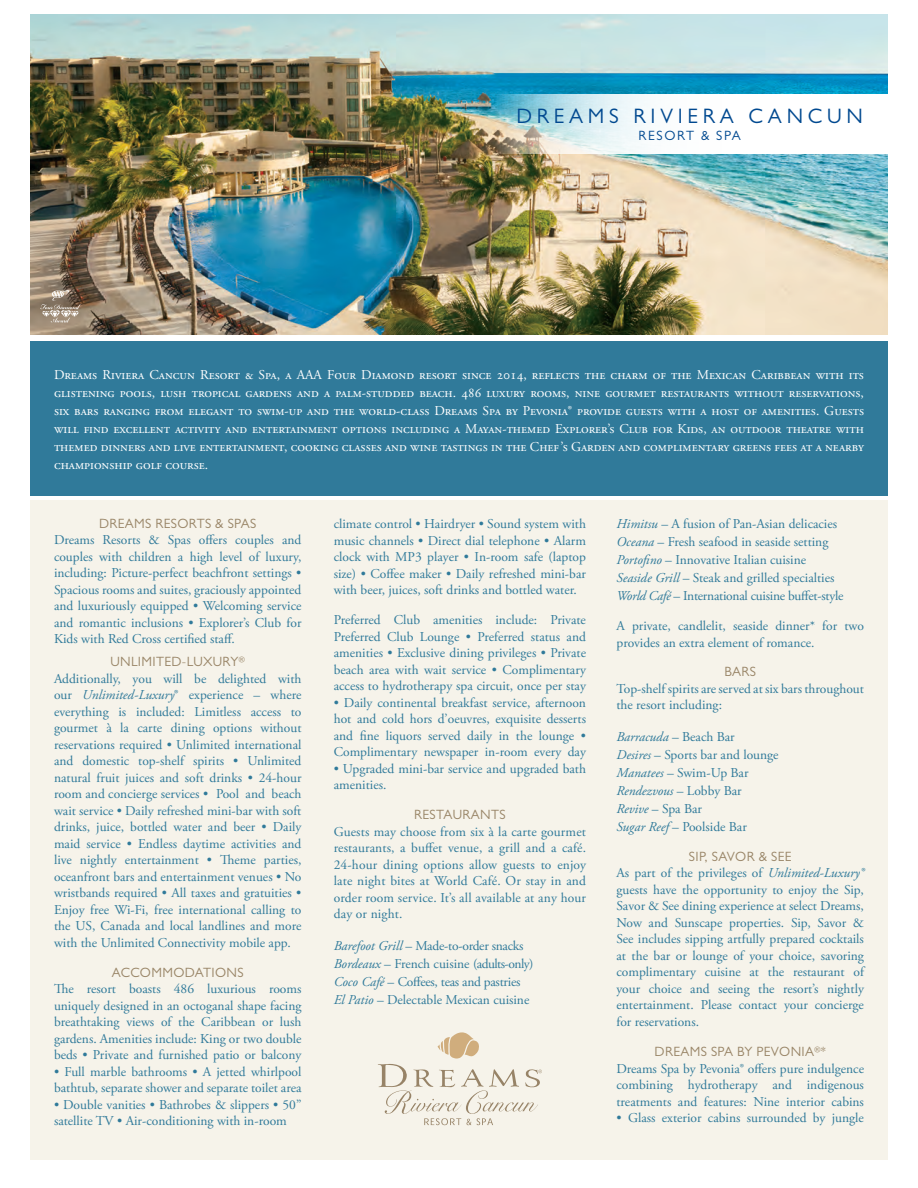
<style>
.page{position:relative;width:918px;height:1188px;background:#fff}
.page>*{position:absolute;margin:0;border:0;box-sizing:border-box;transform-origin:0 0}
.t1{font:21px "Gill Sans MT Pro";letter-spacing:.225em;color:#014990}
.t2{font:13.5px/16.5px "Adobe Garamond Pro";letter-spacing:-.01em;color:#307a9a;text-align:justify}
.t3{font:13.5px/18px "Adobe Garamond Pro";color:#fff;text-align:justify}
.t4{font:13.5px/18px "Adobe Garamond Pro";letter-spacing:-.03em;color:#307a9a}
.t5{font:13.5px "Gill Sans MT Pro";letter-spacing:.025em;color:#998567}
.t6{font:13.5px "Gill Sans MT Pro";letter-spacing:.125em;color:#014990}
.s1{font-style:italic}
</style>
<div class="page">
<img style="left:30px;top:14px;width:858px;height:321px">
<div style="left:30px;top:500px;width:858px;height:660px;background:#f6f3ea"></div>
<div style="left:30px;top:342px;width:858px;height:154px;background:#307a9a"></div>
<svg style="left:378px;top:1032px;width:164px;height:93px"></svg>
<svg style="left:495px;top:94px;width:393px;height:60px"></svg>
<svg style="left:41px;top:290px;width:40px;height:33px"></svg>
<h1 class="t1" style="left:516px;top:104px;width:348px">DREAMS RIVIERA CANCUN</h1>
<p class="t6" style="left:638px;top:127px;width:104px">RESORT &amp; SPA</p>
<p class="t3" style="left:54px;top:366px;width:812px">Dreams Riviera Cancun Resort &amp; Spa, a AAA Four Diamond resort since 2014, reflects the charm of the Mexican Caribbean with its glistening pools, lush tropical gardens and a palm-studded beach. 486 luxury rooms, nine gourmet restaurants without reservations, six bars ranging from elegant to swim-up and the world-class Dreams Spa by Pevonia® provide guests with a host of amenities. Guests will find excellent activity and entertainment options including a Mayan-themed Explorer’s Club for Kids, an outdoor theatre with themed dinners and live entertainment, cooking classes and wine tastings in the Chef’s Garden and complimentary greens fees at a nearby championship golf course.</p>
<p class="t5" style="left:99px;top:515px;width:159px">DREAMS RESORTS &amp; SPAS</p>
<p class="t2" style="left:54px;top:532px;width:249px">Dreams Resorts &amp; Spas offers couples and couples with children a high level of luxury, including: Picture-perfect beachfront settings • Spacious rooms and suites, graciously appointed and luxuriously equipped • Welcoming service and romantic inclusions • Explorer’s Club for Kids with Red Cross certified staff.</p>
<p class="t5" style="left:110px;top:654px;width:136px">UNLIMITED-LUXURY<sup>®</sup></p>
<p class="t2" style="left:54px;top:671px;width:249px">Additionally, you will be delighted with our <span class="s1">Unlimited-Luxury</span>® experience – where everything is included: Limitless access to gourmet à la carte dining options without reservations required • Unlimited international and domestic top-shelf spirits • Unlimited natural fruit juices and soft drinks • 24-hour room and concierge services • Pool and beach wait service • Daily refreshed mini-bar with soft drinks, juice, bottled water and beer • Daily maid service • Endless daytime activities and live nightly entertainment • Theme parties, oceanfront bars and entertainment venues • No wristbands required • All taxes and gratuities • Enjoy free Wi-Fi, free international calling to the US, Canada and local landlines and more with the Unlimited Connectivity mobile app.</p>
<p class="t5" style="left:112px;top:964px;width:133px">ACCOMMODATIONS</p>
<p class="t2" style="left:54px;top:981px;width:249px">The resort boasts 486 luxurious rooms uniquely designed in an octoganal shape facing breathtaking views of the Caribbean or lush gardens. Amenities include: King or two double beds • Private and furnished patio or balcony</p>
<p class="t2" style="left:54px;top:1064px;width:249px">• Full marble bathrooms • A jetted whirlpool bathtub, separate shower and separate toilet area</p>
<p class="t2" style="left:54px;top:1097px;width:249px">• Double vanities • Bathrobes &amp; slippers • 50” satellite TV • Air-conditioning with in-room</p>
<p class="t2" style="left:334px;top:516px;width:254px">climate control • Hairdryer • Sound system with music channels • Direct dial telephone • Alarm clock with MP3 player • In-room safe (laptop size) • Coffee maker • Daily refreshed mini-bar with beer, juices, soft drinks and bottled water.</p>
<p class="t2" style="left:334px;top:612px;width:254px">Preferred Club amenities include: Private Preferred Club Lounge • Preferred status and amenities • Exclusive dining privileges • Private beach area with wait service • Complimentary access to hydrotherapy spa circuit, once per stay</p>
<p class="t2" style="left:334px;top:695px;width:254px">• Daily continental breakfast service, afternoon hot and cold hors d’oeuvres, exquisite desserts and fine liquors served daily in the lounge • Complimentary newspaper in-room every day</p>
<p class="t2" style="left:334px;top:761px;width:254px">• Upgraded mini-bar service and upgraded bath amenities.</p>
<p class="t5" style="left:414px;top:806px;width:93px">RESTAURANTS</p>
<p class="t2" style="left:334px;top:824px;width:254px">Guests may choose from six à la carte gourmet restaurants, a buffet venue, a grill and a café.<br>24-hour dining options allow guests to enjoy late night bites at World Café. Or stay in and order room service. It’s all available at any hour day or night.</p>
<p class="t4" style="left:334px;top:937px;width:201px"><span class="s1">Barefoot Grill</span> – Made-to-order snacks <span class="s1">Bordeaux</span> – French cuisine (adults-only)<br><span class="s1">Coco Café</span> – Coffees, teas and pastries <span class="s1">El Patio</span> – Delectable Mexican cuisine</p>
<p class="t4" style="left:616px;top:515px;width:228px"><span class="s1">Himitsu</span> – A fusion of Pan-Asian delicacies <span class="s1">Oceana</span> – Fresh seafood in seaside setting <span class="s1">Portofino</span> – Innovative Italian cuisine <span class="s1">Seaside Grill</span> – Steak and grilled specialties <span class="s1">World Café</span> – International cuisine buffet-style</p>
<p class="t2" style="left:616px;top:618px;width:249px">A private, candlelit, seaside dinner* for two provides an extra element of romance.</p>
<p class="t5" style="left:725px;top:664px;width:33px">BARS</p>
<p class="t2" style="left:616px;top:681px;width:249px">Top-shelf spirits are served at six bars throughout the resort including:</p>
<p class="t2" style="left:616px;top:728px;width:164px;line-height:18px;text-align:left"><span class="s1">Barracuda</span> – Beach Bar<br><span class="s1">Desires</span> – Sports bar and lounge<br><span class="s1">Manatees</span> – Swim-Up Bar<br><span class="s1">Rendezvous</span> – Lobby Bar<br><span class="s1">Revive</span> – Spa Bar<br><span class="s1">Sugar Reef</span> – Poolside Bar</p>
<p class="t5" style="left:689px;top:848px;width:104px">SIP, SAVOR &amp; SEE</p>
<p class="t2" style="left:616px;top:865px;width:251px">As part of the privileges of <span class="s1">Unlimited-Luxury® </span>guests have the opportunity to enjoy the Sip, Savor &amp; See dining experience at select Dreams, Now and Sunscape properties. Sip, Savor &amp; See includes sipping artfully prepared cocktails at the bar or lounge of your choice, savoring complimentary cuisine at the restaurant of your choice and seeing the resort’s nightly entertainment. Please contact your concierge for reservations.</p>
<p class="t5" style="left:655px;top:1043px;width:173px">DREAMS SPA BY PEVONIA<sup>®</sup>*</p>
<p class="t2" style="left:617px;top:1061px;width:249px">Dreams Spa by Pevonia® offers pure indulgence combining hydrotherapy and indigenous treatments and features: Nine interior cabins</p>
<p class="t2" style="left:617px;top:1110px;width:249px">• Glass exterior cabins surrounded by jungle</p>
</div>
